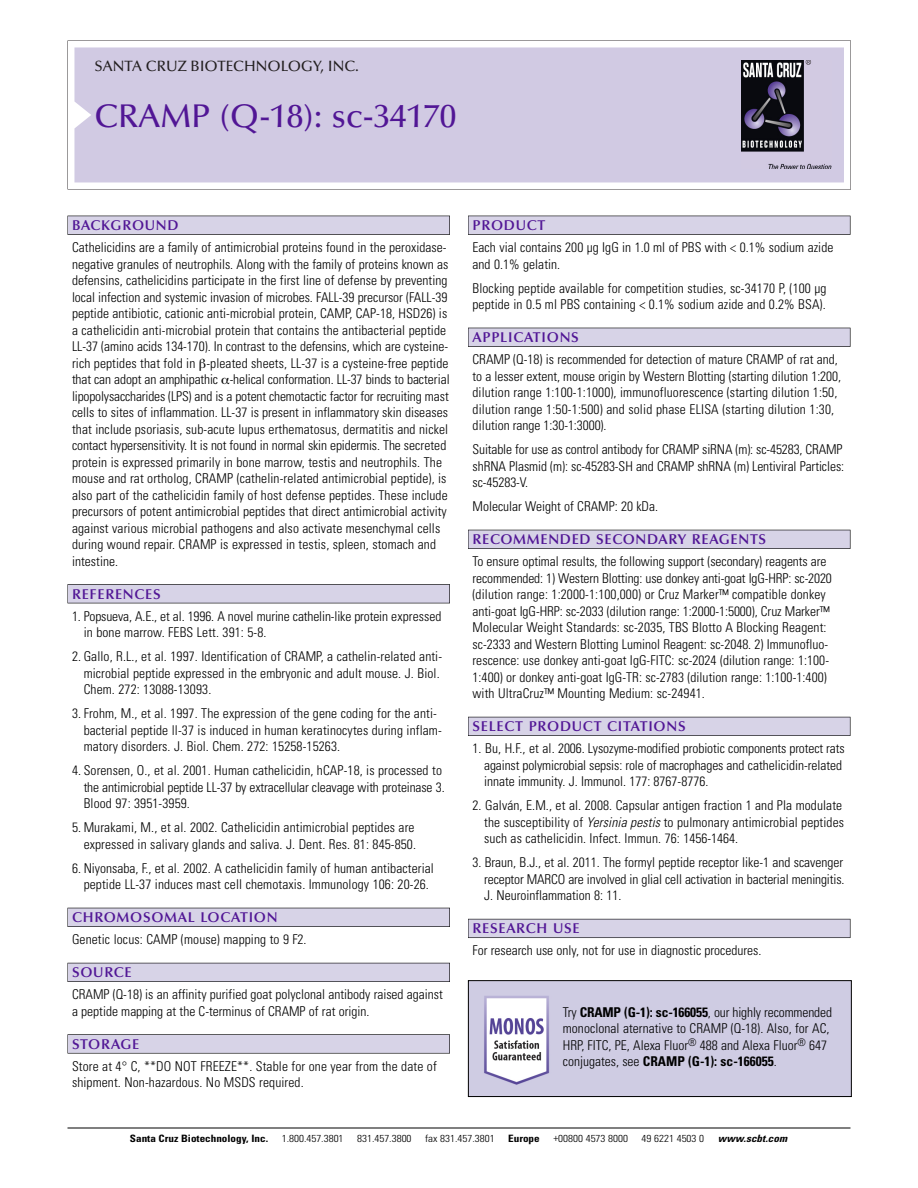
<style>
.page{position:relative;width:918px;height:1188px;background:#fff}
.page>*{position:absolute;margin:0;border:0;box-sizing:border-box;transform-origin:0 0}
.t1{font:500 33px "Optima";color:#511695}
.t2{font:500 15px "Optima";color:#231f20}
.t3{font:600 14.25px "Optima";letter-spacing:.05em;color:#511695}
.t4{font:300 condensed 13.5px/16.5px "Univers";letter-spacing:.005em;color:#000}
.t5{font:300 condensed 10.2px "Univers";color:#000;scale:1.1 1}
.t6{font:700 condensed 10.2px "Univers";color:#000;scale:1.1 1}
.t7{font:italic 700 condensed 10.2px "Univers";letter-spacing:.005em;color:#000;scale:1.1 1}
.s1{font-style:italic}
.s2{font-weight:700}
</style>
<div class="page">
<svg style="left:68px;top:40px;width:783px;height:149px"></svg>
<div style="left:74px;top:47px;width:770px;height:135px;background:#d1cae3"></div>
<img style="left:741px;top:60px;width:90px;height:108px">
<div style="left:68px;top:216px;width:382px;height:19px;background:#525155"></div>
<div style="left:68px;top:216px;width:381px;height:18px;background:#d7d3e7"></div>
<div style="left:68px;top:584px;width:382px;height:19px;background:#525155"></div>
<div style="left:68px;top:585px;width:381px;height:18px;background:#d7d3e7"></div>
<div style="left:68px;top:908px;width:382px;height:19px;background:#525158"></div>
<div style="left:68px;top:908px;width:381px;height:18px;background:#d7d3e7"></div>
<div style="left:68px;top:963px;width:382px;height:19px;background:#54535a"></div>
<div style="left:68px;top:963px;width:381px;height:18px;background:#d7d3e7"></div>
<svg style="left:68px;top:1034px;width:382px;height:20px"></svg>
<div style="left:68px;top:1035px;width:381px;height:18px;background:#d7d3e7"></div>
<div style="left:468px;top:216px;width:382px;height:19px;background:#525155"></div>
<div style="left:468px;top:216px;width:382px;height:18px;background:#d7d3e7"></div>
<div style="left:468px;top:328px;width:382px;height:19px;background:#515055"></div>
<div style="left:468px;top:328px;width:382px;height:18px;background:#d7d3e7"></div>
<div style="left:468px;top:530px;width:382px;height:19px;background:#525158"></div>
<div style="left:468px;top:530px;width:382px;height:18px;background:#d7d3e7"></div>
<div style="left:468px;top:717px;width:382px;height:19px;background:#54535a"></div>
<div style="left:468px;top:717px;width:382px;height:18px;background:#d7d3e7"></div>
<div style="left:468px;top:919px;width:382px;height:19px;background:#5b5a62"></div>
<div style="left:468px;top:919px;width:382px;height:18px;background:#d7d3e7"></div>
<hr style="left:68px;top:1128px;width:782px;height:1px;background:#000">
<img style="left:470px;top:982px;width:380px;height:113px">
<div style="left:468px;top:980px;width:384px;height:117px;border:1px solid #000"></div>
<p class="t2" style="left:94px;top:61px;width:266px">SANTA CRUZ BIOTECHNOLOGY, INC.</p>
<h1 class="t1" style="left:94px;top:103px;width:363px">CRAMP (Q-18): sc-34170</h1>
<p class="t3" style="left:72px;top:219px;width:108px">BACKGROUND</p>
<p class="t4" style="left:72px;top:240px;width:379px">Cathelicidins are a family of antimicrobial proteins found in the peroxidase&shy;negative granules of neutrophils. Along with the family of proteins known as defensins, cathelicidins participate in the first line of defense by preventing local infection and systemic invasion of microbes. FALL-39 precursor (FALL-39 peptide antibiotic, cationic anti-microbial protein, CAMP, CAP-18, HSD26) is a cathelicidin anti-microbial protein that contains the antibacterial peptide LL-37 (amino acids 134-170). In contrast to the defensins, which are cysteine&shy;rich peptides that fold in -pleated sheets, LL-37 is a cysteine-free peptide that can adopt an amphipathic -helical conformation. LL-37 binds to bacterial lipopolysaccharides (LPS) and is a potent chemotactic factor for recruiting mast cells to sites of inflammation. LL-37 is present in inflammatory skin diseases that include psoriasis, sub-acute lupus erthematosus, dermatitis and nickel contact hypersensitivity. It is not found in normal skin epidermis. The secreted protein is expressed primarily in bone marrow, testis and neutrophils. The mouse and rat ortholog, CRAMP (cathelin-related antimicrobial peptide), is also part of the cathelicidin family of host defense peptides. These include precursors of potent antimicrobial peptides that direct antimicrobial activity against various microbial pathogens and also activate mesenchymal cells during wound repair. CRAMP is expressed in testis, spleen, stomach and intestine.</p>
<p class="t3" style="left:72px;top:588px;width:90px">REFERENCES</p>
<p class="t4" style="left:84px;top:609px;width:359px;text-indent:-12px">1. Popsueva, A.E., et al. 1996. A novel murine cathelin-like protein expressed in bone marrow. FEBS Lett. 391: 5-8.</p>
<p class="t4" style="left:84px;top:649px;width:360px;text-indent:-12px">2. Gallo, R.L., et al. 1997. Identification of CRAMP, a cathelin-related anti&shy;microbial peptide expressed in the embryonic and adult mouse. J. Biol.<br>Chem. 272: 13088-13093.</p>
<p class="t4" style="left:84px;top:706px;width:360px;text-indent:-12px">3. Frohm, M., et al. 1997. The expression of the gene coding for the anti&shy;bacterial peptide ll-37 is induced in human keratinocytes during inflam&shy;matory disorders. J. Biol. Chem. 272: 15258-15263.</p>
<p class="t4" style="left:84px;top:763px;width:363px;text-indent:-12px">4. Sorensen, O., et al. 2001. Human cathelicidin, hCAP-18, is processed to the antimicrobial peptide LL-37 by extracellular cleavage with proteinase 3.<br>Blood 97: 3951-3959.</p>
<p class="t4" style="left:72px;top:820px;width:346px;text-align:right">5. Murakami, M., et al. 2002. Cathelicidin antimicrobial peptides are expressed in salivary glands and saliva. J. Dent. Res. 81: 845-850.</p>
<p class="t4" style="left:72px;top:861px;width:363px;text-align:center">6. Niyonsaba, F., et al. 2002. A cathelicidin family of human antibacterial peptide LL-37 induces mast cell chemotaxis. Immunology 106: 20-26.</p>
<p class="t3" style="left:72px;top:912px;width:207px">CHROMOSOMAL LOCATION</p>
<p class="t4" style="left:72px;top:932px;width:236px">Genetic locus: CAMP (mouse) mapping to 9 F2.</p>
<p class="t3" style="left:72px;top:967px;width:61px">SOURCE</p>
<p class="t4" style="left:72px;top:987px;width:372px">CRAMP (Q-18) is an affinity purified goat polyclonal antibody raised against a peptide mapping at the C-terminus of CRAMP of rat origin.</p>
<p class="t3" style="left:72px;top:1038px;width:69px">STORAGE</p>
<p class="t4" style="left:72px;top:1059px;width:366px">Store at 4° C, **DO NOT FREEZE**. Stable for one year from the date of shipment. Non-hazardous. No MSDS required.</p>
<p class="t3" style="left:473px;top:219px;width:74px">PRODUCT</p>
<p class="t4" style="left:473px;top:240px;width:362px">Each vial contains 200 µg IgG in 1.0 ml of PBS with &lt; 0.1% sodium azide and 0.1% gelatin.</p>
<p class="t4" style="left:473px;top:281px;width:356px">Blocking peptide available for competition studies, sc-34170 P, (100 µg peptide in 0.5 ml PBS containing &lt; 0.1% sodium azide and 0.2% BSA).</p>
<p class="t3" style="left:473px;top:332px;width:108px">APPLICATIONS</p>
<p class="t4" style="left:473px;top:352px;width:370px">CRAMP (Q-18) is recommended for detection of mature CRAMP of rat and, to a lesser extent, mouse origin by Western Blotting (starting dilution 1:200, dilution range 1:100-1:1000), immunofluorescence (starting dilution 1:50, dilution range 1:50-1:500) and solid phase ELISA (starting dilution 1:30, dilution range 1:30-1:3000).</p>
<p class="t4" style="left:473px;top:442px;width:373px;text-align:justify">Suitable for use as control antibody for CRAMP siRNA (m): sc-45283, CRAMP shRNA Plasmid (m): sc-45283-SH and CRAMP shRNA (m) Lentiviral Particles: sc-45283-V.</p>
<p class="t4" style="left:473px;top:499px;width:187px">Molecular Weight of CRAMP: 20 kDa.</p>
<p class="t3" style="left:473px;top:534px;width:295px">RECOMMENDED SECONDARY REAGENTS</p>
<p class="t4" style="left:473px;top:554px;width:361px">To ensure optimal results, the following support (secondary) reagents are recommended: 1) Western Blotting: use donkey anti-goat IgG-HRP: sc-2020 (dilution range: 1:2000-1:100,000) or Cruz Marker™ compatible donkey anti-goat IgG-HRP: sc-2033 (dilution range: 1:2000-1:5000), Cruz Marker™ Molecular Weight Standards: sc-2035, TBS Blotto A Blocking Reagent: sc-2333 and Western Blotting Luminol Reagent: sc-2048. 2) Immunofluo&shy;rescence: use donkey anti-goat IgG-FITC: sc-2024 (dilution range: 1:100- 1:400) or donkey anti-goat IgG-TR: sc-2783 (dilution range: 1:100-1:400) with UltraCruz™ Mounting Medium: sc-24941.</p>
<p class="t3" style="left:473px;top:721px;width:215px">SELECT PRODUCT CITATIONS</p>
<p class="t4" style="left:484px;top:741px;width:362px;text-indent:-12px">1. Bu, H.F., et al. 2006. Lysozyme-modified probiotic components protect rats against polymicrobial sepsis: role of macrophages and cathelicidin-related innate immunity. J. Immunol. 177: 8767-8776.</p>
<p class="t4" style="left:484px;top:798px;width:361px;text-indent:-12px">2. Galván, E.M., et al. 2008. Capsular antigen fraction 1 and Pla modulate the susceptibility of <span class="s1">Yersinia pestis</span> to pulmonary antimicrobial peptides such as cathelicidin. Infect. Immun. 76: 1456-1464.</p>
<p class="t4" style="left:484px;top:855px;width:362px;text-align:justify;text-indent:-12px">3. Braun, B.J., et al. 2011. The formyl peptide receptor like-1 and scavenger receptor MARCO are involved in glial cell activation in bacterial meningitis.<br>J. Neuroinflammation 8: 11.</p>
<p class="t3" style="left:473px;top:923px;width:109px">RESEARCH USE</p>
<p class="t4" style="left:473px;top:943px;width:290px">For research use only, not for use in diagnostic procedures.</p>
<p class="t4" style="left:563px;top:1005px;width:271px">Try <span class="s2">CRAMP (G-1): sc-166055</span>, our highly recommended monoclonal aternative to CRAMP (Q-18). Also, for AC, HRP, FITC, PE, Alexa Fluor<sup>®</sup> 488 and Alexa Fluor<sup>®</sup> 647 conjugates, see <span class="s2">CRAMP (G-1): sc-166055</span>.</p>
<p class="t6" style="left:130px;top:1135px;width:127px">Santa Cruz Biotechnology, Inc.</p>
<p class="t5" style="left:282px;top:1135px;width:58px">1.800.457.3801</p>
<p class="t5" style="left:357px;top:1135px;width:51px">831.457.3800</p>
<p class="t5" style="left:425px;top:1135px;width:65px">fax 831.457.3801</p>
<p class="t6" style="left:508px;top:1135px;width:30px">Europe</p>
<p class="t5" style="left:553px;top:1135px;width:69px">+00800 4573 8000</p>
<p class="t5" style="left:642px;top:1135px;width:58px">49 6221 4503 0</p>
<p class="t7" style="left:718px;top:1135px;width:64px">www.scbt.com</p>
</div>
